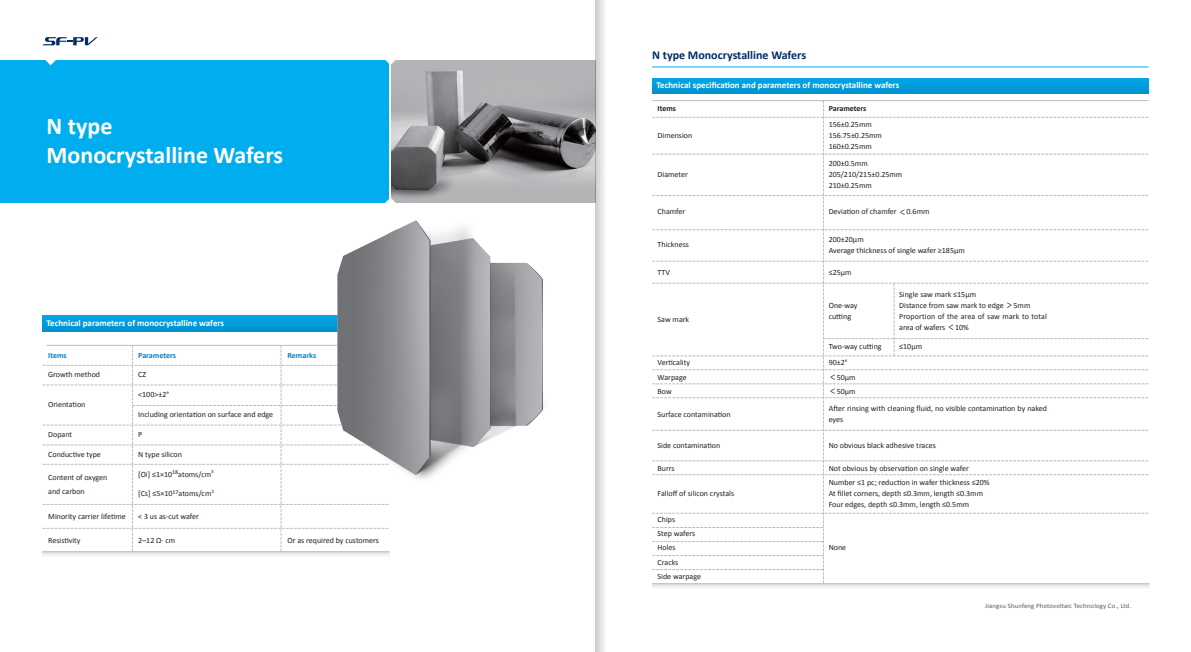
<style>
.page{position:relative;width:1191px;height:652px;background:#fff}
.page>*{position:absolute;margin:0;border:0;box-sizing:border-box;transform-origin:0 0}
.t1{font:700 24px/28.8px "Calibri";color:#fff}
.t2{font:700 12px "Calibri";color:#002d66}
.t3{font:700 9px "Calibri";color:#fff}
.t4{font:8px/11px "Calibri";color:#231f20}
.t5{font:700 8px "Calibri";color:#007ec5}
.t6{font:700 8px "Calibri";color:#231f20}
.t7{font:6.7px "Calibri";letter-spacing:.025em;color:#57585a}
.s1{font-family:"FZLTHK GBK1 0"}
</style>
<div class="page">
<img style="left:392px;top:60px;width:203px;height:142px">
<div style="left:652px;top:78px;width:496px;height:16px;background:#009bda"></div>
<div style="left:43px;top:316px;width:346px;height:15px;background:#009cdb"></div>
<div style="left:0;top:60px;width:389px;height:142px;background:#00aeef"></div>
<svg style="left:45px;top:60px;width:11px;height:5px"></svg>
<svg style="left:385px;top:60px;width:11px;height:5px"></svg>
<svg style="left:385px;top:198px;width:11px;height:5px"></svg>
<svg style="left:43px;top:37px;width:55px;height:8px"></svg>
<svg style="left:652px;top:101px;width:496px;height:482px"></svg>
<hr style="left:652px;top:100px;width:496px;height:1px;background:#bdbebe">
<div style="left:652px;top:584px;width:497px;height:5px;background:#efeff0"></div>
<hr style="left:652px;top:583px;width:496px;height:1px;background:#bdbebe">
<div style="left:43px;top:552px;width:346px;height:5px;background:#efeff0"></div>
<svg style="left:43px;top:345px;width:346px;height:206px"></svg>
<hr style="left:47px;top:345px;width:342px;height:1px;background:#bdbebe">
<hr style="left:43px;top:551px;width:346px;height:1px;background:#bdbebe">
<hr style="left:652px;top:67px;width:496px;height:1px;background:#00aeef">
<img style="left:298px;top:220px;width:246px;height:298px">
<div style="left:523px;top:178px;width:152px;height:153px;background:#fff"></div>
<svg style="left:595px;top:0;width:9px;height:652px;background:#dbdcde"></svg>
<h1 class="t1" style="left:47px;top:112px;width:238px">N type<br>Monocrystalline Wafers</h1>
<p class="t3" style="left:46px;top:317px;width:179px">Technical parameters of monocrystalline wafers</p>
<p class="t5" style="left:48px;top:350px;width:20px">Items</p>
<p class="t5" style="left:138px;top:350px;width:39px">Parameters</p>
<p class="t5" style="left:287px;top:350px;width:30px">Remarks</p>
<p class="t4" style="left:48px;top:369px;width:53px">Growth method</p>
<p class="t4" style="left:138px;top:369px;width:10px">CZ</p>
<p class="t4" style="left:48px;top:399px;width:39px">Orientation</p>
<p class="t4" style="left:138px;top:389px;width:32px">&lt;100&gt;±2°</p>
<p class="t4" style="left:138px;top:409px;width:136px">Including orientation on surface and edge</p>
<p class="t4" style="left:48px;top:429px;width:25px">Dopant</p>
<p class="t4" style="left:138px;top:429px;width:6px">P</p>
<p class="t4" style="left:48px;top:449px;width:54px">Conductive type</p>
<p class="t4" style="left:138px;top:449px;width:45px">N type silicon</p>
<p class="t4" style="left:48px;top:470px;width:61px;line-height:14px">Content of oxygen and carbon</p>
<p class="t4" style="left:138px;top:468px;width:77px">[Oi] ≤1×10<sup>18</sup>atoms/cm<sup>3</sup></p>
<p class="t4" style="left:138px;top:488px;width:77px">[Cs] ≤5×10<sup>17</sup>atoms/cm<sup>3</sup></p>
<p class="t4" style="left:48px;top:511px;width:79px">Minority carrier lifetime</p>
<p class="t4" style="left:138px;top:511px;width:62px">&lt; 3 us as-cut wafer</p>
<p class="t4" style="left:48px;top:535px;width:34px">Resistivity</p>
<p class="t4" style="left:138px;top:535px;width:38px">2–12 Ω. cm</p>
<p class="t4" style="left:287px;top:535px;width:93px">Or as required by customers</p>
<h2 class="t2" style="left:652px;top:47px;width:155px">N type Monocrystalline Wafers</h2>
<p class="t3" style="left:656px;top:80px;width:244px">Technical specification and parameters of monocrystalline wafers</p>
<p class="t6" style="left:657px;top:103px;width:20px">Items</p>
<p class="t6" style="left:828px;top:103px;width:39px">Parameters</p>
<p class="t4" style="left:657px;top:130px;width:36px">Dimension</p>
<p class="t4" style="left:828px;top:119px;width:55px">156±0.25mm<br>156.75±0.25mm<br>160±0.25mm</p>
<p class="t4" style="left:657px;top:169px;width:32px">Diameter</p>
<p class="t4" style="left:828px;top:158px;width:75px">200±0.5mm<br>205/210/215±0.25mm<br>210±0.25mm</p>
<p class="t4" style="left:657px;top:206px;width:29px">Chamfer</p>
<p class="t4" style="left:828px;top:206px;width:102px">Deviation of chamfer <span class="s1">＜</span>0.6mm</p>
<p class="t4" style="left:657px;top:239px;width:33px">Thickness</p>
<p class="t4" style="left:828px;top:233px;width:138px">200±20μm<br>Average thickness of single wafer ≥185μm</p>
<p class="t4" style="left:657px;top:267px;width:14px">TTV</p>
<p class="t4" style="left:828px;top:267px;width:24px">≤25μm</p>
<p class="t4" style="left:657px;top:314px;width:33px">Saw mark</p>
<p class="t4" style="left:828px;top:300px;width:30px">One-way cutting</p>
<p class="t4" style="left:899px;top:289px;width:149px">Single saw mark ≤15μm<br>Distance from saw mark to edge <span class="s1">＞</span>5mm<br>Proportion of the area of saw mark to total area of wafers <span class="s1">＜</span>10%</p>
<p class="t4" style="left:828px;top:341px;width:55px">Two-way cutting</p>
<p class="t4" style="left:899px;top:341px;width:24px">≤10μm</p>
<p class="t4" style="left:657px;top:357px;width:34px">Verticality</p>
<p class="t4" style="left:828px;top:357px;width:20px">90±2°</p>
<p class="t4" style="left:657px;top:371px;width:31px">Warpage</p>
<p class="t4" style="left:828px;top:371px;width:28px"><span class="s1">＜</span>50μm</p>
<p class="t4" style="left:657px;top:386px;width:16px">Bow</p>
<p class="t4" style="left:828px;top:386px;width:28px"><span class="s1">＜</span>50μm</p>
<p class="t4" style="left:657px;top:409px;width:75px">Surface contamination</p>
<p class="t4" style="left:828px;top:403px;width:220px">After rinsing with cleaning fluid, no visible contamination by naked eyes</p>
<p class="t4" style="left:657px;top:440px;width:64px">Side contamination</p>
<p class="t4" style="left:828px;top:440px;width:109px">No obvious black adhesive traces</p>
<p class="t4" style="left:657px;top:462px;width:19px">Burrs</p>
<p class="t4" style="left:828px;top:462px;width:142px">Not obvious by observation on single wafer</p>
<p class="t4" style="left:657px;top:488px;width:78px">Falloff of silicon crystals</p>
<p class="t4" style="left:828px;top:477px;width:162px">Number ≤1 pc; reduction in wafer thickness ≤20%<br>At fillet corners, depth ≤0.3mm, length ≤0.3mm<br>Four edges, depth ≤0.3mm, length ≤0.5mm</p>
<p class="t4" style="left:657px;top:514px;width:19px">Chips</p>
<p class="t4" style="left:828px;top:542px;width:19px">None</p>
<p class="t4" style="left:657px;top:527px;width:45px;line-height:14.2px">Step wafers<br>Holes<br>Cracks<br>Side warpage</p>
<p class="t7" style="left:985px;top:601px;width:148px">Jiangsu Shunfeng Photovoltaic Technology Co., Ltd.</p>
</div>
